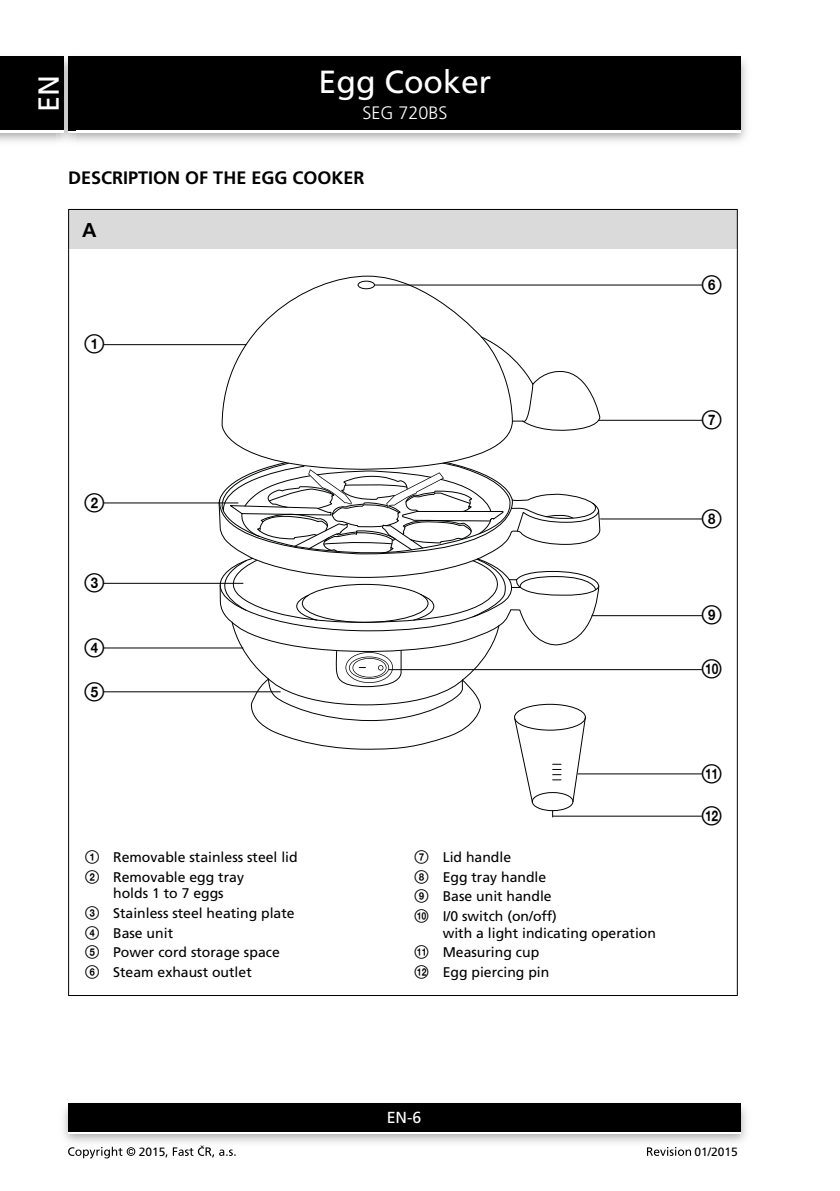
<style>
.page{position:relative;width:840px;height:1191px;background:#fff}
.page>*{position:absolute;margin:0;border:0;box-sizing:border-box;transform-origin:0 0}
.t1{font:32px "Frutiger CE";color:#fff}
.t2{font:29px "Frutiger CE";color:#fff}
.t3{font:20px/42.2px "Zz 3";color:#000}
.t4{font:700 20px "Frutiger CE";color:#000}
.t5{font:700 18px "Frutiger CE";color:#000}
.t6{font:300 18px "Frutiger CE";color:#fff}
.t7{font:16px "Frutiger CE";color:#fff}
.t8{font:14px/19.6px "Frutiger CE";color:#000}
.t9{font:12px "Frutiger CE";color:#000}
.s1{font-family:"Zz 3"}
</style>
<div class="page">
<img style="left:0;top:56px;width:746px;height:86px">
<div style="left:68px;top:59px;width:672px;height:74px;background:#fff"></div>
<div style="left:68px;top:57px;width:672px;height:73px;background:#000"></div>
<img style="left:63px;top:1103px;width:683px;height:40px">
<div style="left:68px;top:1106px;width:672px;height:28px;background:linear-gradient(to right,#fff,#fff)"></div>
<div style="left:68px;top:1103px;width:672px;height:28px;background:#000"></div>
<img style="left:57px;top:56px;width:18px;height:86px">
<img style="left:68px;top:130px;width:7px;height:3px">
<svg style="left:68px;top:57px;width:7px;height:2px"></svg>
<img style="left:68px;top:59px;width:7px;height:71px">
<div style="left:0;top:59px;width:64px;height:74px;background:#fff"></div>
<div style="left:0;top:57px;width:64px;height:73px;background:#000"></div>
<svg style="left:68px;top:1146px;width:67px;height:12px"></svg>
<svg style="left:165px;top:1145px;width:70px;height:12px"></svg>
<svg style="left:647px;top:1147px;width:43px;height:8px"></svg>
<div style="left:69px;top:209px;width:668px;height:40px;background:#dadada"></div>
<hr style="left:68px;top:209px;width:669px;height:1px;background:#000">
<hr style="left:68px;top:210px;width:1px;height:39px;background:#000">
<hr style="left:736px;top:210px;width:1px;height:39px;background:#000">
<hr style="left:68px;top:249px;width:1px;height:746px;background:#000">
<hr style="left:736px;top:249px;width:1px;height:746px;background:#000">
<hr style="left:68px;top:995px;width:669px;height:1px;background:#000">
<svg style="left:221px;top:275px;width:379px;height:187px"></svg>
<svg style="left:480px;top:336px;width:33px;height:86px"></svg>
<svg style="left:521px;top:383px;width:12px;height:43px"></svg>
<div style="left:531px;top:792px;width:42px;height:19px;border:1px solid #000;border-radius:50%"></div>
<svg style="left:198px;top:462px;width:401px;height:341px"></svg>
<div style="left:358px;top:281px;width:16px;height:8px;background:#fff;border-radius:50%"></div>
<div style="left:357px;top:281px;width:17px;height:8px;border:1px solid #000;border-radius:50%"></div>
<hr style="left:600px;top:518px;width:101px;height:1px;background:#000">
<hr style="left:591px;top:615px;width:110px;height:1px;background:#000">
<hr style="left:103px;top:583px;width:140px;height:1px;background:#000">
<hr style="left:103px;top:647px;width:140px;height:1px;background:#000">
<hr style="left:103px;top:344px;width:143px;height:1px;background:#000">
<hr style="left:104px;top:502px;width:134px;height:1px;background:#000">
<hr style="left:104px;top:691px;width:176px;height:1px;background:#000">
<hr style="left:388px;top:669px;width:313px;height:1px;background:#000">
<hr style="left:577px;top:773px;width:124px;height:1px;background:#000">
<hr style="left:552px;top:815px;width:149px;height:1px;background:#000">
<hr style="left:598px;top:420px;width:103px;height:1px;background:#000">
<hr style="left:374px;top:284px;width:327px;height:1px;background:#000">
<h2 class="t2" style="left:32px;top:112px;width:39px;rotate:-90deg">EN</h2>
<h1 class="t1" style="left:318px;top:64px;width:174px">Egg Cooker</h1>
<p class="t6" style="left:362px;top:102px;width:87px">SEG 720BS</p>
<p class="t5" style="left:68px;top:168px;width:294px">DESCRIPTION OF THE EGG COOKER</p>
<h3 class="t4" style="left:82px;top:219px;width:16px">A</h3>
<h3 class="t3" style="left:84px;top:323px;width:23px">1</h3>
<h3 class="t3" style="left:84px;top:481px;width:23px">2</h3>
<h3 class="t3" style="left:84px;top:561px;width:23px">3</h3>
<h3 class="t3" style="left:84px;top:626px;width:23px">4</h3>
<h3 class="t3" style="left:84px;top:670px;width:23px">5</h3>
<p class="t8" style="left:85px;top:847px;width:214px"><span class="s1">1</span> Removable stainless steel lid<br><span class="s1">2</span> Removable egg tray</p>
<p class="t8" style="left:85px;top:883px;width:211px;text-indent:28px">holds 1 to 7 eggs<br><span class="s1">3</span> Stainless steel heating plate<br><span class="s1">4</span> Base unit<br><span class="s1">5</span> Power cord storage space<br><span class="s1">6</span> Steam exhaust outlet</p>
<p class="t8" style="left:414px;top:847px;width:144px"><span class="s1">7</span> Lid handle<br><span class="s1">8</span> Egg tray handle<br><span class="s1">9</span> Base unit handle<br><span class="s1">0</span> I/0 switch (on/off)</p>
<p class="t8" style="left:414px;top:923px;width:243px;text-indent:28px">with a light indicating operation <span class="s1">qa</span> Measuring cup<br><span class="s1">qs</span> Egg piercing pin</p>
<h3 class="t3" style="left:700px;top:263px;width:23px">6</h3>
<h3 class="t3" style="left:700px;top:398px;width:23px">7</h3>
<h3 class="t3" style="left:700px;top:497px;width:23px">8</h3>
<h3 class="t3" style="left:700px;top:594px;width:23px">9</h3>
<h3 class="t3" style="left:700px;top:648px;width:23px">0</h3>
<h3 class="t3" style="left:700px;top:752px;width:23px">qa qs</h3>
<p class="t7" style="left:386px;top:1108px;width:36px">EN-6</p>
<p class="t9" style="left:139px;top:1144px;width:28px">2015</p>
<p class="t9" style="left:694px;top:1144px;width:45px">01/2015</p>
</div>
